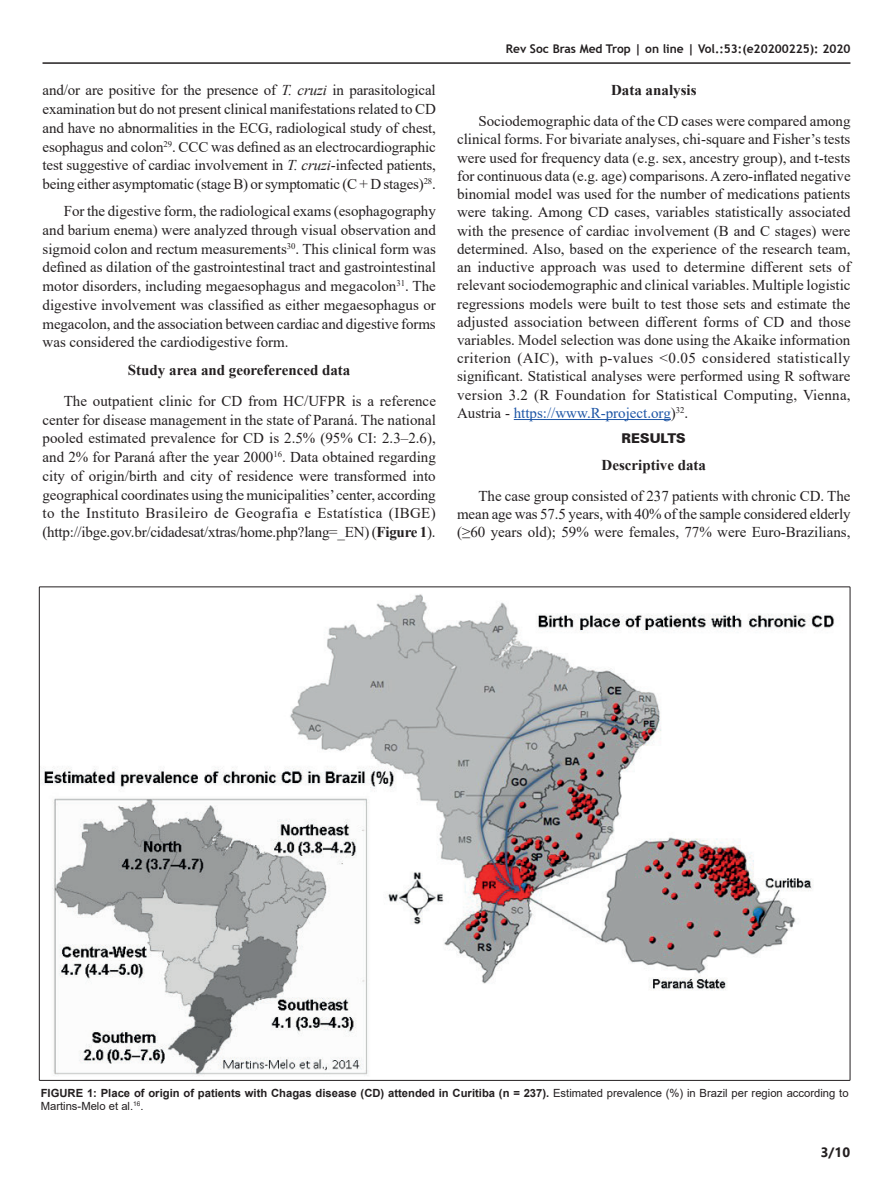
<style>
.page{position:relative;width:893px;height:1191px;background:#fff}
.page>*{position:absolute;margin:0;border:0;box-sizing:border-box;transform-origin:0 0}
.t1{font:15px/18.8px "Times New Roman";color:#231f20;text-align:justify}
.t2{font:700 15px "Times New Roman";color:#231f20}
.t3{font:900 13.5px "Zurich BT";color:#231f20}
.t4{font:700 13.5px "Ebrima";color:#231f20}
.t5{font:700 12px "Trebuchet MS";color:#231f20}
.t6{font:700 11.25px/13.5px "Arial";color:#231f20}
.s1{font-style:italic}
.s2{font-weight:700}
.s3{color:#1e56a6}
.s4{font-weight:400}
</style>
<div class="page">
<hr style="left:43px;top:62px;width:807px;height:2px;background:#231f20">
<svg style="left:38px;top:586px;width:813px;height:495px"></svg>
<hr style="left:514px;top:419px;width:157px;height:1px;background:#1e56a6">
<p class="t1" style="left:43px;top:81px;width:395px">and/or are positive for the presence of <span class="s1">T. cruzi</span> in parasitological examination but do not present clinical manifestations related to CD and have no abnormalities in the ECG, radiological study of chest, esophagus and colon<sup>29</sup>. CCC was defined as an electrocardiographic test suggestive of cardiac involvement in <span class="s1">T. cruzi</span>-infected patients, being either asymptomatic (stage B) or symptomatic (C + D stages)<sup>28</sup>.</p>
<p class="t1" style="left:43px;top:201px;width:395px;text-indent:21px">For the digestive form, the radiological exams (esophagography and barium enema) were analyzed through visual observation and sigmoid colon and rectum measurements<sup>30</sup>. This clinical form was defined as dilation of the gastrointestinal tract and gastrointestinal motor disorders, including megaesophagus and megacolon<sup>31</sup>. The digestive involvement was classified as either megaesophagus or megacolon, and the association between cardiac and digestive forms was considered the cardiodigestive form.</p>
<p class="t2" style="left:128px;top:359px;width:224px">Study area and georeferenced data</p>
<p class="t1" style="left:43px;top:391px;width:395px;text-indent:21px">The outpatient clinic for CD from HC/UFPR is a reference center for disease management in the state of Paraná. The national pooled estimated prevalence for CD is 2.5% (95% CI: 2.3–2.6), and 2% for Paraná after the year 2000<sup>16</sup>. Data obtained regarding city of origin/birth and city of residence were transformed into geographical coordinates using the municipalities’ center, according to the Instituto Brasileiro de Geografia e Estatística (IBGE) (http://ibge.gov.br/cidadesat/xtras/home.php?lang=_EN) (<span class="s2">Figure 1</span>).</p>
<p class="t5" style="left:506px;top:41px;width:346px">Rev Soc Bras Med Trop | on line | Vol.:53:(e20200225): 2020</p>
<p class="t2" style="left:611px;top:79px;width:87px">Data analysis</p>
<p class="t1" style="left:457px;top:112px;width:395px;line-height:18.1px;text-indent:21px">Sociodemographic data of the CD cases were compared among clinical forms. For bivariate analyses, chi-square and Fisher’s tests were used for frequency data (e.g. sex, ancestry group), and t-tests for continuous data (e.g. age) comparisons. A zero-inflated negative binomial model was used for the number of medications patients were taking. Among CD cases, variables statistically associated with the presence of cardiac involvement (B and C stages) were determined. Also, based on the experience of the research team, an inductive approach was used to determine different sets of relevant sociodemographic and clinical variables. Multiple logistic regressions models were built to test those sets and estimate the adjusted association between different forms of CD and those variables. Model selection was done using the Akaike information criterion (AIC), with p-values &lt;0.05 considered statistically significant. Statistical analyses were performed using R software version 3.2 (R Foundation for Statistical Computing, Vienna, Austria - <span class="s3">https://www.R-project.org</span>)<sup>32</sup>.</p>
<p class="t3" style="left:622px;top:430px;width:66px">RESULTS</p>
<p class="t2" style="left:601px;top:454px;width:106px">Descriptive data</p>
<p class="t1" style="left:457px;top:486px;width:395px;line-height:18.3px;text-indent:21px">The case group consisted of 237 patients with chronic CD. The mean age was 57.5 years, with 40% of the sample considered elderly (≥60 years old); 59% were females, 77% were Euro-Brazilians,</p>
<p class="t6" style="left:41px;top:1086px;width:809px">FIGURE 1: Place of origin of patients with Chagas disease (CD) attended in Curitiba (n = 237). <span class="s4">Estimated prevalence (%) in Brazil per region according to<br>Martins-Melo et al.</span><sup>16</sup><span class="s4">.</span></p>
<p class="t4" style="left:821px;top:1141px;width:31px">3/10</p>
</div>
